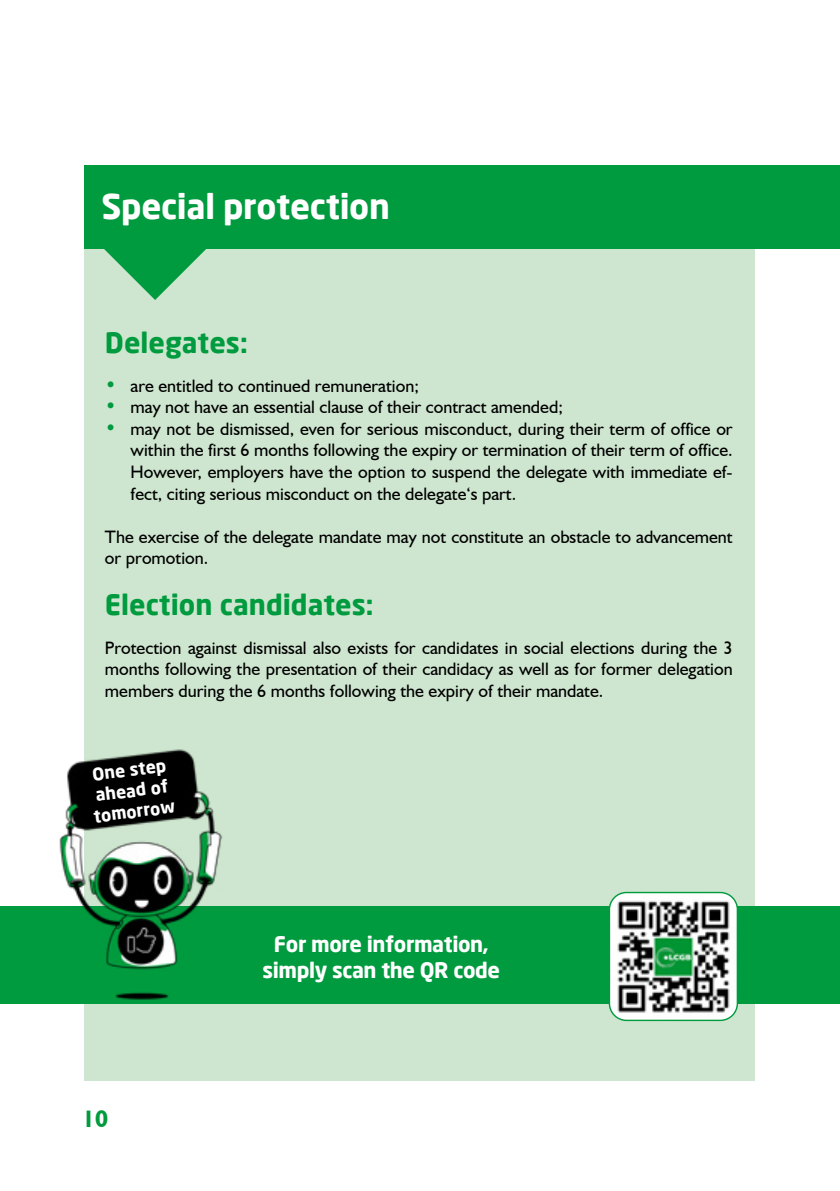
<style>
.page{position:relative;width:840px;height:1191px;background:#fff}
.page>*{position:absolute;margin:0;border:0;box-sizing:border-box;transform-origin:0 0}
.t1{font:700 34px "Neo Sans";letter-spacing:-.01em;color:#fff}
.t2{font:700 28px "Neo Sans";color:#009b3e}
.t3{font:700 23.8px "Humanist 521 BT";color:#009b3e}
.t4{font:700 21.2px/25.6px "Neo Sans";letter-spacing:-.02em;color:#fff;text-align:center}
.t5{font:18px/21.6px "Humanist 521 BT";color:#000;text-align:justify}
.t6{font:700 17.4px/20.8px "Neo Sans";color:#fff}
.s1{font-size:20px;color:#009b3e}
</style>
<div class="page">
<div style="left:84px;top:180px;width:671px;height:901px;background:#cee6cf"></div>
<svg style="left:104px;top:249px;width:102px;height:51px"></svg>
<div style="left:84px;top:165px;width:755px;height:84px;background:#009b3e"></div>
<div style="left:0;top:906px;width:839px;height:98px;background:#009b3e"></div>
<img style="left:610px;top:893px;width:127px;height:127px">
<div style="left:608px;top:891px;width:129px;height:130px;border:1px solid #009b3e;border-radius:17px"></div>
<img style="left:59px;top:749px;width:164px;height:251px">
<h1 class="t1" style="left:101px;top:184px;width:290px">Special protection</h1>
<h2 class="t2" style="left:105px;top:325px;width:144px">Delegates:</h2>
<p class="t5" style="left:105px;top:374px;width:315px"><span class="s1">•</span> are entitled to continued remuneration;</p>
<p class="t5" style="left:105px;top:396px;width:459px"><span class="s1">•</span> may not have an essential clause of their contract amended;</p>
<p class="t5" style="left:130px;top:417px;width:603px;text-indent:-26px"><span class="s1">•</span> may not be dismissed, even for serious misconduct, during their term of office or within the first 6 months following the expiry or termination of their term of office.<br>However, employers have the option to suspend the delegate with immediate ef&shy;fect, citing serious misconduct on the delegate‘s part.</p>
<p class="t5" style="left:105px;top:525px;width:629px">The exercise of the delegate mandate may not constitute an obstacle to advancement or promotion.</p>
<h2 class="t2" style="left:105px;top:587px;width:270px">Election candidates:</h2>
<p class="t5" style="left:105px;top:636px;width:629px">Protection against dismissal also exists for candidates in social elections during the 3 months following the presentation of their candidacy as well as for former delegation members during the 6 months following the expiry of their mandate.</p>
<p class="t6" style="left:87px;top:764px;width:83px;rotate:-7deg">One step ahead of tomorrow</p>
<h3 class="t3" style="left:82px;top:1104px;width:28px">10</h3>
<p class="t4" style="left:262px;top:931px;width:239px">For more information, simply scan the QR code</p>
</div>
